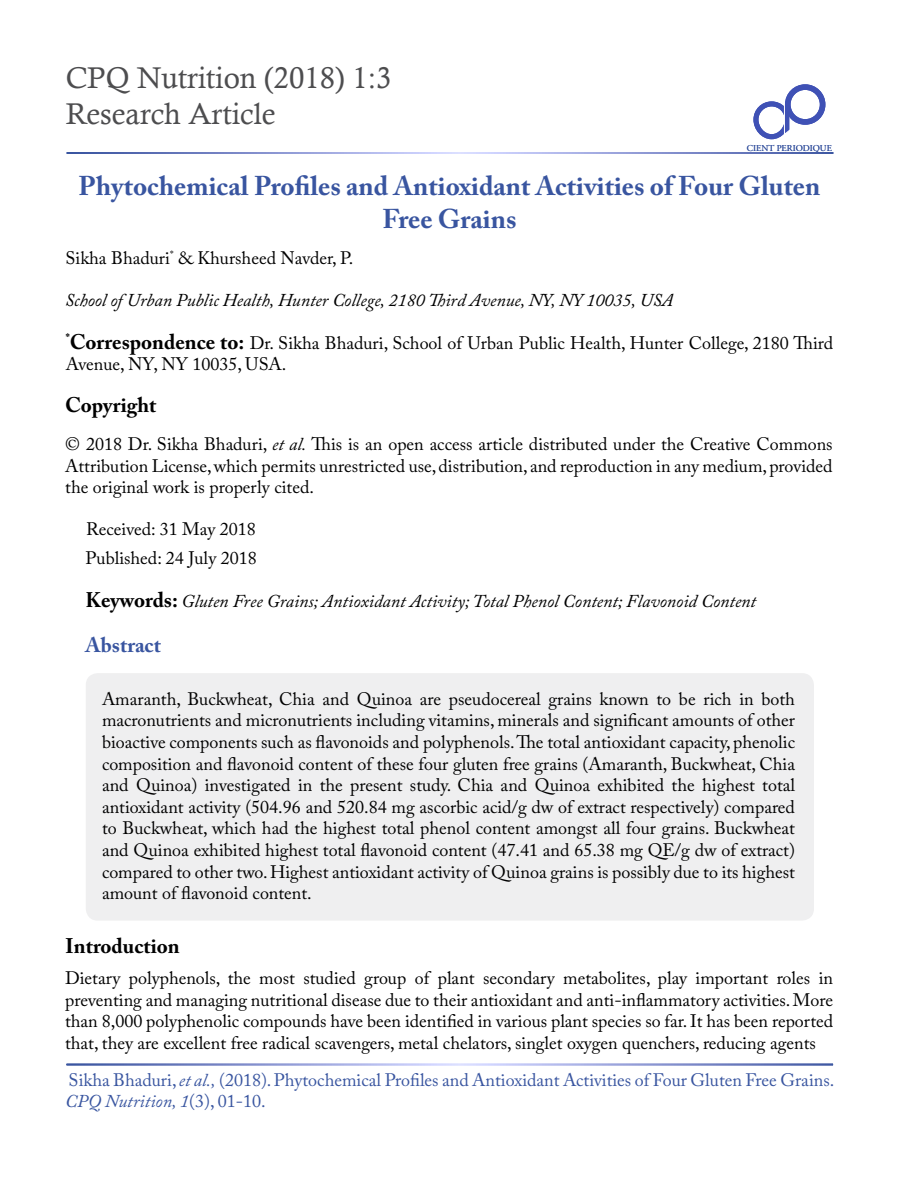
<style>
.page{position:relative;width:900px;height:1200px;background:#fff}
.page>*{position:absolute;margin:0;border:0;box-sizing:border-box;transform-origin:0 0}
.t1{font:30px/36px "Calisto";color:#4d4d4f}
.t2{font:700 27px/32.4px "Adobe Caslon Pro";color:#3955a0;text-align:center}
.t3{font:700 21px "Adobe Caslon Pro";color:#000}
.t4{font:700 21px "Adobe Caslon Pro";color:#3955a0}
.t5{font:18px/21.6px "Adobe Caslon Pro";color:#000;text-align:justify}
.t6{font:italic 18px "Adobe Caslon Pro";color:#000}
.t7{font:18px/21.6px "Adobe Caslon Pro";color:#3955a0}
.t8{font:9px "Adobe Garamond Pro";color:#3955a0}
.s1{font-weight:700;font-size:21px}
.s2{font-style:italic}
.s3{font-weight:700;font-style:normal;font-size:21px}
</style>
<div class="page">
<div style="left:86px;top:673px;width:728px;height:248px;background:#efeff0;border-radius:12px"></div>
<div style="left:753px;top:101px;width:37px;height:38px;border:5px solid #3f51b5;border-radius:50%"></div>
<svg style="left:784px;top:106px;width:6px;height:23px"></svg>
<hr style="left:785px;top:105px;width:4px;height:29px;background:#3f51b5">
<svg style="left:783px;top:129px;width:7px;height:6px"></svg>
<div style="left:785px;top:84px;width:40px;height:41px;border:6px solid #3f51b5;border-radius:50%"></div>
<h1 class="t1" style="left:66px;top:59px;width:327px">CPQ Nutrition (2018) 1:3<br>Research Article</h1>
<p class="t8" style="left:747px;top:142px;width:86px">CIENT PERIODIQUE</p>
<h2 class="t2" style="left:79px;top:170px;width:743px">Phytochemical Profiles and Antioxidant Activities of Four Gluten<br>Free Grains</h2>
<p class="t5" style="left:65px;top:247px;width:289px">Sikha Bhaduri<sup>*</sup> &amp; Khursheed Navder, P.</p>
<p class="t6" style="left:65px;top:289px;width:610px">School of Urban Public Health, Hunter College, 2180 Third Avenue, NY, NY 10035, USA</p>
<p class="t5" style="left:66px;top:332px;width:769px"><sup>*</sup><span class="s1">Correspondence to:</span> Dr. Sikha Bhaduri, School of Urban Public Health, Hunter College, 2180 Third<br>Avenue, NY, NY 10035, USA.</p>
<p class="t3" style="left:65px;top:392px;width:93px">Copyright</p>
<p class="t5" style="left:65px;top:433px;width:769px">© 2018 Dr. Sikha Bhaduri, <span class="s2">et al.</span> This is an open access article distributed under the Creative Commons Attribution License, which permits unrestricted use, distribution, and reproduction in any medium, provided the original work is properly cited.</p>
<p class="t5" style="left:86px;top:518px;width:171px">Received: 31 May 2018</p>
<p class="t5" style="left:85px;top:547px;width:173px">Published: 24 July 2018</p>
<p class="t6" style="left:85px;top:591px;width:672px"><span class="s3">Keywords:</span> Gluten Free Grains; Antioxidant Activity; Total Phenol Content; Flavonoid Content</p>
<p class="t4" style="left:85px;top:633px;width:77px">Abstract</p>
<p class="t5" style="left:102px;top:688px;width:695px">Amaranth, Buckwheat, Chia and Quinoa are pseudocereal grains known to be rich in both macronutrients and micronutrients including vitamins, minerals and significant amounts of other bioactive components such as flavonoids and polyphenols. The total antioxidant capacity, phenolic composition and flavonoid content of these four gluten free grains (Amaranth, Buckwheat, Chia and Quinoa) investigated in the present study. Chia and Quinoa exhibited the highest total antioxidant activity (504.96 and 520.84 mg ascorbic acid/g dw of extract respectively) compared to Buckwheat, which had the highest total phenol content amongst all four grains. Buckwheat and Quinoa exhibited highest total flavonoid content (47.41 and 65.38 mg QE/g dw of extract) compared to other two. Highest antioxidant activity of Quinoa grains is possibly due to its highest amount of flavonoid content.</p>
<p class="t3" style="left:65px;top:933px;width:116px">Introduction</p>
<p class="t5" style="left:65px;top:967px;width:770px">Dietary polyphenols, the most studied group of plant secondary metabolites, play important roles in preventing and managing nutritional disease due to their antioxidant and anti-inflammatory activities. More than 8,000 polyphenolic compounds have been identified in various plant species so far. It has been reported that, they are excellent free radical scavengers, metal chelators, singlet oxygen quenchers, reducing agents</p>
<p class="t7" style="left:65px;top:1069px;width:771px">Sikha Bhaduri, <span class="s2">et al.,</span> (2018). Phytochemical Profiles and Antioxidant Activities of Four Gluten Free Grains.<br><span class="s2">CPQ Nutrition, 1</span>(3), 01-10.</p>
</div>
